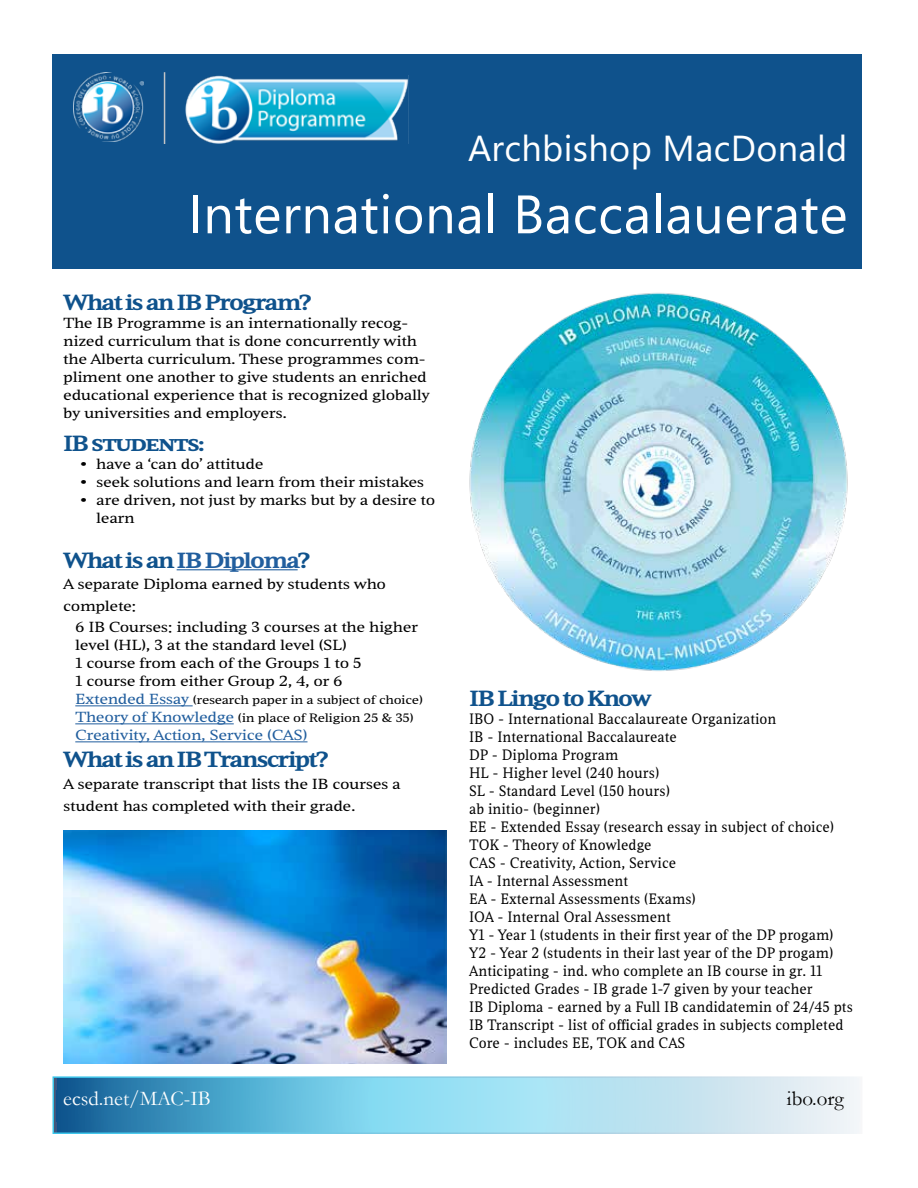
<style>
.page{position:relative;width:918px;height:1188px;background:#fff}
.page>*{position:absolute;margin:0;border:0;box-sizing:border-box;transform-origin:0 0}
.t1{font:54px "Yu Gothic UI";letter-spacing:.01em;color:#fff}
.t2{font:36px "Yu Gothic UI";letter-spacing:.01em;color:#fff}
.t3{font:700 21.9px "Leo";letter-spacing:-.07em;color:#0f528c;scale:1.23 1}
.t4{font:21px "Garamond";color:#fff}
.t5{font:21px "Garamond";color:#000}
.t6{font:15px/18px "Leo";color:#000}
.t7{font:14.55px/18px "Leo";letter-spacing:-.025em;color:#000;scale:1.23 1}
.t8{font:14.55px "Leo";letter-spacing:-.025em;color:#215e9e;scale:1.23 1}
.t9{font:12.15px/18px "Leo";letter-spacing:-.025em;color:#000;scale:1.23 1}
.s1{color:#215e9e}
.s2{font-size:14.55px;color:#215e9e}
</style>
<div class="page">
<div style="left:52px;top:54px;width:810px;height:214px;background:#0f528c"></div>
<hr style="left:164px;top:72px;width:1px;height:72px;background:#c2c4c6">
<hr style="left:177px;top:569px;width:121px;height:1px;background:#215e9e">
<hr style="left:75px;top:706px;width:118px;height:1px;background:#215e9e">
<hr style="left:75px;top:724px;width:159px;height:1px;background:#215e9e">
<hr style="left:75px;top:742px;width:233px;height:1px;background:#215e9e">
<svg style="left:55px;top:1079px;width:804px;height:52px;background:#8cc8e0"></svg>
<div style="left:52px;top:1076px;width:810px;height:58px;border:2px solid #fff"></div>
<img style="left:63px;top:831px;width:384px;height:233px">
<img style="left:469px;top:292px;width:379px;height:379px">
<img style="left:185px;top:76px;width:224px;height:68px">
<img style="left:74px;top:72px;width:70px;height:69px">
<h2 class="t2" style="left:468px;top:115px;width:381px">Archbishop MacDonald</h2>
<h1 class="t1" style="left:188px;top:164px;width:661px">International Baccalauerate</h1>
<h3 class="t3" style="left:63px;top:289px;width:204px">What is an IB Program?</h3>
<p class="t7" style="left:63px;top:314px;width:300px">The IB Programme is an internationally recog&shy;nized curriculum that is done concurrently with the Alberta curriculum. These programmes com&shy;pliment one another to give students an enriched educational experience that is recognized globally by universities and employers.</p>
<h3 class="t3" style="left:63px;top:430px;width:117px">IB Students:</h3>
<p class="t7" style="left:80px;top:455px;width:151px">• have a ‘can do’ attitude</p>
<p class="t7" style="left:80px;top:473px;width:281px">• seek solutions and learn from their mistakes</p>
<p class="t7" style="left:96px;top:491px;width:277px;text-indent:-17px">• are driven, not just by marks but by a desire to learn</p>
<h3 class="t3" style="left:63px;top:547px;width:203px">What is an <span class="s1">IB Diploma</span>?</h3>
<p class="t7" style="left:63px;top:574px;width:264px;line-height:21.6px">A separate Diploma earned by students who complete:</p>
<p class="t7" style="left:75px;top:619px;width:280px">6 IB Courses: including 3 courses at the higher level (HL), 3 at the standard level (SL)<br>1 course from each of the Groups 1 to 5<br>1 course from either Group 2, 4, or 6</p>
<p class="t9" style="left:75px;top:691px;width:284px"><span class="s2">Extended Essay</span> (research paper in a subject of choice)<br><span class="s2">Theory of Knowledge</span> (in place of Religion 25 &amp; 35)</p>
<p class="t8" style="left:75px;top:727px;width:190px">Creativity, Action, Service (CAS)</p>
<h3 class="t3" style="left:63px;top:746px;width:217px">What is an IB Transcript?</h3>
<p class="t7" style="left:63px;top:773px;width:276px;line-height:21.6px">A separate transcript that lists the IB courses a student has completed with their grade.</p>
<h3 class="t3" style="left:469px;top:685px;width:150px">IB Lingo to Know</h3>
<p class="t6" style="left:469px;top:710px;width:385px">IBO - International Baccalaureate Organization<br>IB - International Baccalaureate<br>DP - Diploma Program<br>HL - Higher level (240 hours)<br>SL - Standard Level (150 hours)<br>ab initio- (beginner)<br>EE - Extended Essay (research essay in subject of choice)<br>TOK - Theory of Knowledge<br>CAS - Creativity, Action, Service<br>IA - Internal Assessment<br>EA - External Assessments (Exams)<br>IOA - Internal Oral Assessment<br>Y1 - Year 1 (students in their first year of the DP progam)<br>Y2 - Year 2 (students in their last year of the DP progam)<br>Anticipating - ind. who complete an IB course in gr. 11<br>Predicted Grades - IB grade 1-7 given by your teacher<br>IB Diploma - earned by a Full IB candidatemin of 24/45 pts IB Transcript - list of official grades in subjects completed Core - includes EE, TOK and CAS</p>
<h3 class="t4" style="left:63px;top:1084px;width:149px">ecsd.net/MAC-IB</h3>
<h3 class="t5" style="left:787px;top:1085px;width:58px">ibo.org</h3>
</div>
